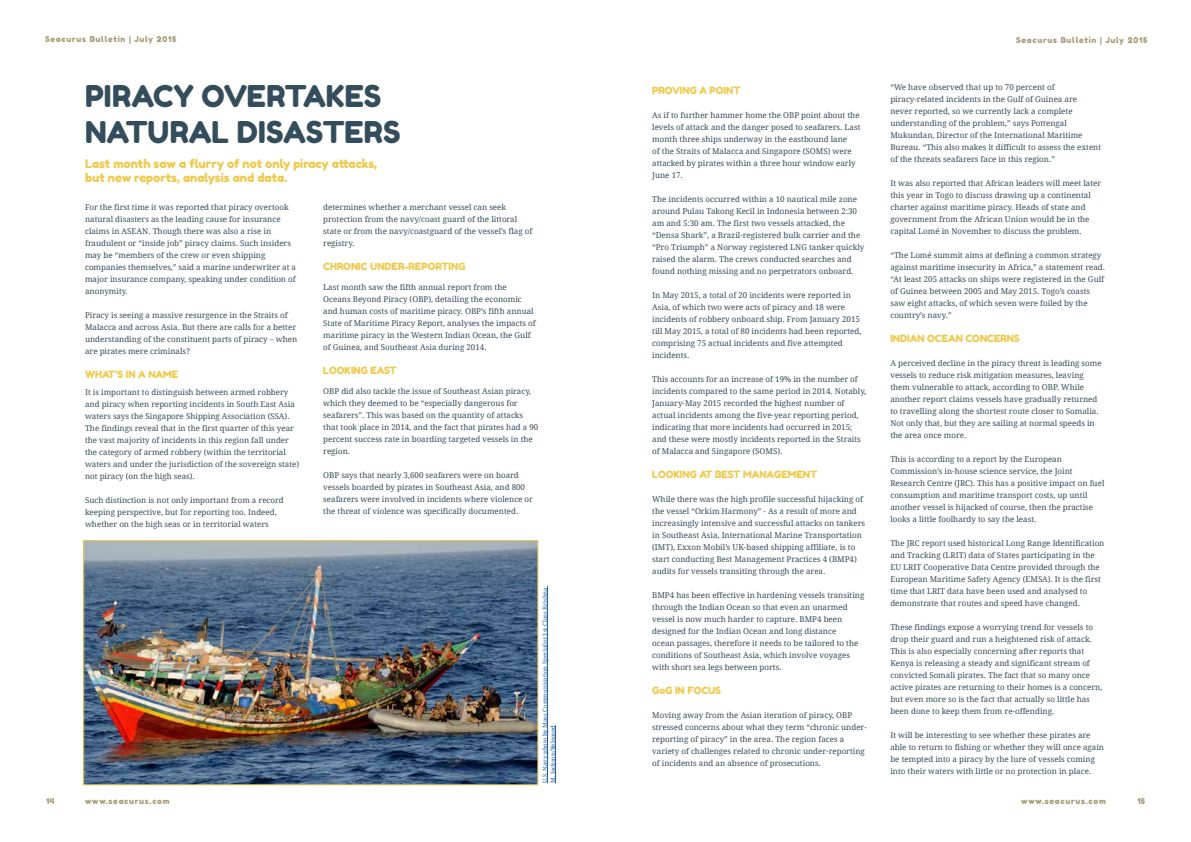
<style>
.page{position:relative;width:1191px;height:842px;background:#fff}
.page>*{position:absolute;margin:0;border:0;box-sizing:border-box;transform-origin:0 0}
.t1{font:30px/36px "Fredoka One";letter-spacing:-.005em;color:#344d5c}
.t2{font:12px/14px "Fredoka One";color:#efc94c}
.t3{font:10px "Fredoka One";color:#efc94c}
.t4{font:8px/12px "Droid Serif";color:#344d5c}
.t5{font:8px "Fredoka One";letter-spacing:.1em;color:#a69976}
.t6{font:6px/8px "Droid Serif";color:#215e9e}
</style>
<div class="page">
<img style="left:85px;top:542px;width:451px;height:241px">
<div style="left:83px;top:540px;width:455px;height:245px;border:1px solid #efc94c"></div>
<hr style="left:547px;top:586px;width:1px;height:197px;background:#215e9e">
<hr style="left:555px;top:725px;width:1px;height:58px;background:#215e9e">
<p class="t5" style="left:45px;top:34px;width:133px">Seacurus Bulletin | July 2015</p>
<h1 class="t1" style="left:85px;top:78px;width:317px">PIRACY OVERTAKES<br>NATURAL DISASTERS</h1>
<h2 class="t2" style="left:85px;top:156px;width:293px">Last month saw a flurry of not only piracy attacks, but new reports, analysis and data.</h2>
<p class="t4" style="left:85px;top:201px;width:212px">For the first time it was reported that piracy overtook natural disasters as the leading cause for insurance claims in ASEAN. Though there was also a rise in fraudulent or “inside job” piracy claims. Such insiders may be “members of the crew or even shipping companies themselves,” said a marine underwriter at a major insurance company, speaking under condition of anonymity.</p>
<p class="t4" style="left:85px;top:309px;width:214px">Piracy is seeing a massive resurgence in the Straits of Malacca and across Asia. But there are calls for a better understanding of the constituent parts of piracy – when are pirates mere criminals?</p>
<p class="t3" style="left:85px;top:368px;width:95px">WHAT’S IN A NAME</p>
<p class="t4" style="left:85px;top:386px;width:216px">It is important to distinguish between armed robbery and piracy when reporting incidents in South East Asia waters says the Singapore Shipping Association (SSA).<br>The findings reveal that in the first quarter of this year the vast majority of incidents in this region fall under the category of armed robbery (within the territorial waters and under the jurisdiction of the sovereign state) not piracy (on the high seas).</p>
<p class="t4" style="left:85px;top:494px;width:200px">Such distinction is not only important from a record keeping perspective, but for reporting too. Indeed, whether on the high seas or in territorial waters</p>
<p class="t4" style="left:323px;top:201px;width:211px">determines whether a merchant vessel can seek protection from the navy/coast guard of the littoral state or from the navy/coastguard of the vessel’s flag of registry.</p>
<p class="t3" style="left:323px;top:260px;width:144px">CHRONIC UNDER-REPORTING</p>
<p class="t4" style="left:323px;top:281px;width:214px">Last month saw the fifth annual report from the Oceans Beyond Piracy (OBP), detailing the economic and human costs of maritime piracy. OBP’s fifth annual State of Maritime Piracy Report, analyses the impacts of maritime piracy in the Western Indian Ocean, the Gulf of Guinea, and Southeast Asia during 2014.</p>
<p class="t3" style="left:323px;top:364px;width:75px">LOOKING EAST</p>
<p class="t4" style="left:323px;top:385px;width:217px">OBP did also tackle the issue of Southeast Asian piracy, which they deemed to be “especially dangerous for seafarers”. This was based on the quantity of attacks that took place in 2014, and the fact that pirates had a 90 percent success rate in boarding targeted vessels in the region.</p>
<p class="t4" style="left:323px;top:469px;width:211px">OBP says that nearly 3,600 seafarers were on board vessels boarded by pirates in Southeast Asia, and 800 seafarers were involved in incidents where violence or the threat of violence was specifically documented.</p>
<p class="t6" style="left:541px;top:783px;width:197px;rotate:-90deg">U.S. Navy photo by Mass Communication Specialist 1st Class Krishna<br>M. Jackson/Released</p>
<p class="t3" style="left:652px;top:84px;width:90px">PROVING A POINT</p>
<p class="t4" style="left:652px;top:109px;width:210px">As if to further hammer home the OBP point about the levels of attack and the danger posed to seafarers. Last month three ships underway in the eastbound lane<br>of the Straits of Malacca and Singapore (SOMS) were attacked by pirates within a three hour window early June 17.</p>
<p class="t4" style="left:652px;top:193px;width:214px">The incidents occurred within a 10 nautical mile zone around Pulau Takong Kecil in Indonesia between 2:30 am and 5:30 am. The first two vessels attacked, the “Densa Shark”, a Brazil-registered bulk carrier and the “Pro Triumph” a Norway registered LNG tanker quickly raised the alarm. The crews conducted searches and found nothing missing and no perpetrators onboard.</p>
<p class="t4" style="left:652px;top:289px;width:211px">In May 2015, a total of 20 incidents were reported in Asia, of which two were acts of piracy and 18 were incidents of robbery onboard ship. From January 2015 till May 2015, a total of 80 incidents had been reported, comprising 75 actual incidents and five attempted incidents.</p>
<p class="t4" style="left:652px;top:373px;width:215px">This accounts for an increase of 19% in the number of incidents compared to the same period in 2014. Notably, January-May 2015 recorded the highest number of actual incidents among the five-year reporting period, indicating that more incidents had occurred in 2015; and these were mostly incidents reported in the Straits of Malacca and Singapore (SOMS).</p>
<p class="t3" style="left:652px;top:468px;width:167px">LOOKING AT BEST MANAGEMENT</p>
<p class="t4" style="left:652px;top:493px;width:214px">While there was the high profile successful hijacking of the vessel “Orkim Harmony” - As a result of more and increasingly intensive and successful attacks on tankers in Southeast Asia, International Marine Transportation (IMT), Exxon Mobil’s UK-based shipping affiliate, is to start conducting Best Management Practices 4 (BMP4) audits for vessels transiting through the area.</p>
<p class="t4" style="left:652px;top:589px;width:214px">BMP4 has been effective in hardening vessels transiting through the Indian Ocean so that even an unarmed vessel is now much harder to capture. BMP4 been designed for the Indian Ocean and long distance<br>ocean passages, therefore it needs to be tailored to the conditions of Southeast Asia, which involve voyages with short sea legs between ports.</p>
<p class="t3" style="left:652px;top:684px;width:70px">GoG IN FOCUS</p>
<p class="t4" style="left:652px;top:709px;width:216px">Moving away from the Asian iteration of piracy, OBP stressed concerns about what they term “chronic under&shy;reporting of piracy” in the area. The region faces a variety of challenges related to chronic under-reporting of incidents and an absence of prosecutions.</p>
<p class="t5" style="left:1016px;top:35px;width:133px">Seacurus Bulletin | July 2015</p>
<p class="t4" style="left:890px;top:81px;width:212px">“We have observed that up to 70 percent of piracy-related incidents in the Gulf of Guinea are<br>never reported, so we currently lack a complete understanding of the problem,” says Pottengal Mukundan, Director of the International Maritime Bureau. “This also makes it difficult to assess the extent of the threats seafarers face in this region.”</p>
<p class="t4" style="left:890px;top:177px;width:212px">It was also reported that African leaders will meet later this year in Togo to discuss drawing up a continental charter against maritime piracy. Heads of state and government from the African Union would be in the capital Lomé in November to discuss the problem.</p>
<p class="t4" style="left:890px;top:249px;width:216px">“The Lomé summit aims at defining a common strategy against maritime insecurity in Africa,” a statement read. “At least 205 attacks on ships were registered in the Gulf of Guinea between 2005 and May 2015. Togo’s coasts saw eight attacks, of which seven were foiled by the country’s navy.”</p>
<p class="t3" style="left:890px;top:332px;width:131px">INDIAN OCEAN CONCERNS</p>
<p class="t4" style="left:890px;top:357px;width:213px">A perceived decline in the piracy threat is leading some vessels to reduce risk mitigation measures, leaving them vulnerable to attack, according to OBP. While another report claims vessels have gradually returned to travelling along the shortest route closer to Somalia.<br>Not only that, but they are sailing at normal speeds in the area once more.</p>
<p class="t4" style="left:890px;top:453px;width:216px">This is according to a report by the European Commission’s in-house science service, the Joint Research Centre (JRC). This has a positive impact on fuel consumption and maritime transport costs, up until another vessel is hijacked of course, then the practise looks a little foolhardy to say the least.</p>
<p class="t4" style="left:890px;top:537px;width:215px">The JRC report used historical Long Range Identification and Tracking (LRIT) data of States participating in the EU LRIT Cooperative Data Centre provided through the European Maritime Safety Agency (EMSA). It is the first time that LRIT data have been used and analysed to demonstrate that routes and speed have changed.</p>
<p class="t4" style="left:890px;top:621px;width:213px">These findings expose a worrying trend for vessels to drop their guard and run a heightened risk of attack.<br>This is also especially concerning after reports that Kenya is releasing a steady and significant stream of convicted Somali pirates. The fact that so many once active pirates are returning to their homes is a concern, but even more so is the fact that actually so little has been done to keep them from re-offending.</p>
<p class="t4" style="left:890px;top:729px;width:215px">It will be interesting to see whether these pirates are able to return to fishing or whether they will once again be tempted into a piracy by the lure of vessels coming into their waters with little or no protection in place.</p>
<p class="t5" style="left:46px;top:796px;width:9px">14</p>
<p class="t5" style="left:85px;top:796px;width:86px">www.seacurus.com</p>
<p class="t5" style="left:1021px;top:796px;width:86px">www.seacurus.com</p>
<p class="t5" style="left:1137px;top:796px;width:9px">15</p>
</div>
